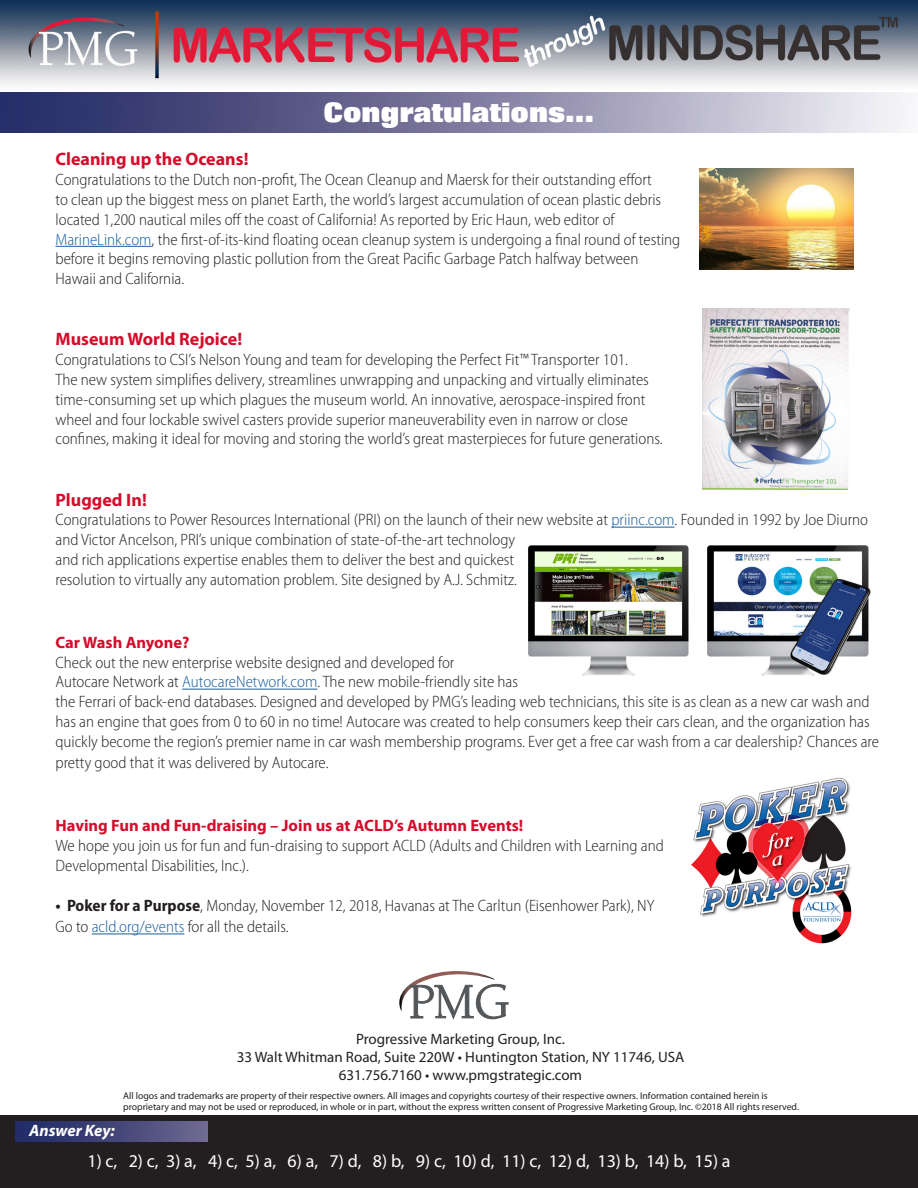
<style>
.page{position:relative;width:918px;height:1188px;background:#fff}
.page>*{position:absolute;margin:0;border:0;box-sizing:border-box;transform-origin:0 0}
.t1{font:800 27px "Folio";color:#fff}
.t2{font:18px "Myriad Pro";color:#fff}
.t3{font:700 18px "Myriad Pro";color:#d30d2b}
.t4{font:300 semi-condensed 16.5px/19.8px "Myriad Pro";color:#231f20}
.t5{font:700 16.5px "Myriad Pro";color:#d30d2b}
.t6{font:italic 700 16.5px "Myriad Pro";color:#fff}
.t7{font:15px/18px "Myriad Pro";color:#231f20;text-align:center}
.t8{font:9.75px/11.7px "Myriad Pro";color:#231f20}
.s1{color:#175d9e}
.s2{font-weight:700}
</style>
<div class="page">
<hr style="left:56px;top:246px;width:96px;height:1px;background:#175d9e">
<hr style="left:611px;top:527px;width:64px;height:1px;background:#175d9e">
<hr style="left:182px;top:689px;width:135px;height:1px;background:#175d9e">
<hr style="left:92px;top:934px;width:92px;height:1px;background:#175d9e">
<img style="left:0;top:0;width:918px;height:132px">
<svg style="left:399px;top:971px;width:109px;height:48px"></svg>
<div style="left:0;top:1115px;width:918px;height:73px;background:#231f20"></div>
<img style="left:15px;top:1121px;width:193px;height:21px">
<img style="left:707px;top:545px;width:164px;height:131px">
<img style="left:528px;top:545px;width:161px;height:131px">
<img style="left:691px;top:777px;width:161px;height:167px">
<img style="left:700px;top:168px;width:154px;height:101px">
<img style="left:702px;top:308px;width:147px;height:181px">
<p class="t1" style="left:324px;top:97px;width:272px">Congratulations...</p>
<p class="t3" style="left:56px;top:148px;width:195px">Cleaning up the Oceans!</p>
<p class="t4" style="left:56px;top:170px;width:626px">Congratulations to the Dutch non-profit, The Ocean Cleanup and Maersk for their outstanding effort<br>to clean up the biggest mess on planet Earth, the world’s largest accumulation of ocean plastic debris located 1,200 nautical miles off the coast of California! As reported by Eric Haun, web editor of <span class="s1">MarineLink.com</span>, the first-of-its-kind floating ocean cleanup system is undergoing a final round of testing before it begins removing plastic pollution from the Great Pacific Garbage Patch halfway between Hawaii and California.</p>
<p class="t3" style="left:56px;top:328px;width:188px">Museum World Rejoice!</p>
<p class="t4" style="left:56px;top:350px;width:609px">Congratulations to CSI’s Nelson Young and team for developing the Perfect Fit™ Transporter 101.<br>The new system simplifies delivery, streamlines unwrapping and unpacking and virtually eliminates time-consuming set up which plagues the museum world. An innovative, aerospace-inspired front wheel and four lockable swivel casters provide superior maneuverability even in narrow or close confines, making it ideal for moving and storing the world’s great masterpieces for future generations.</p>
<p class="t3" style="left:56px;top:488px;width:93px">Plugged In!</p>
<p class="t4" style="left:56px;top:510px;width:814px">Congratulations to Power Resources International (PRI) on the launch of their new website at <span class="s1">priinc.com</span>. Founded in 1992 by Joe Diurno and Victor Ancelson, PRI’s unique combination of state-of-the-art technology<br>and rich applications expertise enables them to deliver the best and quickest<br>resolution to virtually any automation problem. Site designed by A.J. Schmitz.</p>
<p class="t5" style="left:56px;top:632px;width:135px">Car Wash Anyone?</p>
<p class="t4" style="left:56px;top:652px;width:825px">Check out the new enterprise website designed and developed for<br>Autocare Network at <span class="s1">AutocareNetwork.com</span>. The new mobile-friendly site has<br>the Ferrari of back-end databases. Designed and developed by PMG’s leading web technicians, this site is as clean as a new car wash and has an engine that goes from 0 to 60 in no time! Autocare was created to help consumers keep their cars clean, and the organization has quickly become the region’s premier name in car wash membership programs. Ever get a free car wash from a car dealership? Chances are</p>
<p class="t4" style="left:56px;top:753px;width:275px">pretty good that it was delivered by Autocare.</p>
<p class="t5" style="left:56px;top:815px;width:469px">Having Fun and Fun-draising – Join us at ACLD’s Autumn Events!</p>
<p class="t4" style="left:56px;top:836px;width:610px">We hope you join us for fun and fun-draising to support ACLD (Adults and Children with Learning and<br>Developmental Disabilities, Inc.).</p>
<p class="t4" style="left:56px;top:895px;width:600px"><span class="s2">• Poker for a Purpose</span>, Monday, November 12, 2018, Havanas at The Carltun (Eisenhower Park), NY</p>
<p class="t4" style="left:56px;top:917px;width:235px">Go to <span class="s1">acld.org/events</span> for all the details.</p>
<p class="t6" style="left:29px;top:1119px;width:87px">Answer Key:</p>
<p class="t7" style="left:237px;top:1030px;width:449px">Progressive Marketing Group, Inc.<br>33 Walt Whitman Road, Suite 220W • Huntington Station, NY 11746, USA<br>631.756.7160 • www.pmgstrategic.com</p>
<p class="t8" style="left:123px;top:1089px;width:677px">All logos and trademarks are property of their respective owners. All images and copyrights courtesy of their respective owners. Information contained herein is proprietary and may not be used or reproduced, in whole or in part, without the express written consent of Progressive Marketing Group, Inc. ©2018 All rights reserved.</p>
<p class="t2" style="left:87px;top:1150px;width:645px">1) c, 2) c, 3) a, 4) c, 5) a, 6) a, 7) d, 8) b, 9) c, 10) d, 11) c, 12) d, 13) b, 14) b, 15) a</p>
</div>
